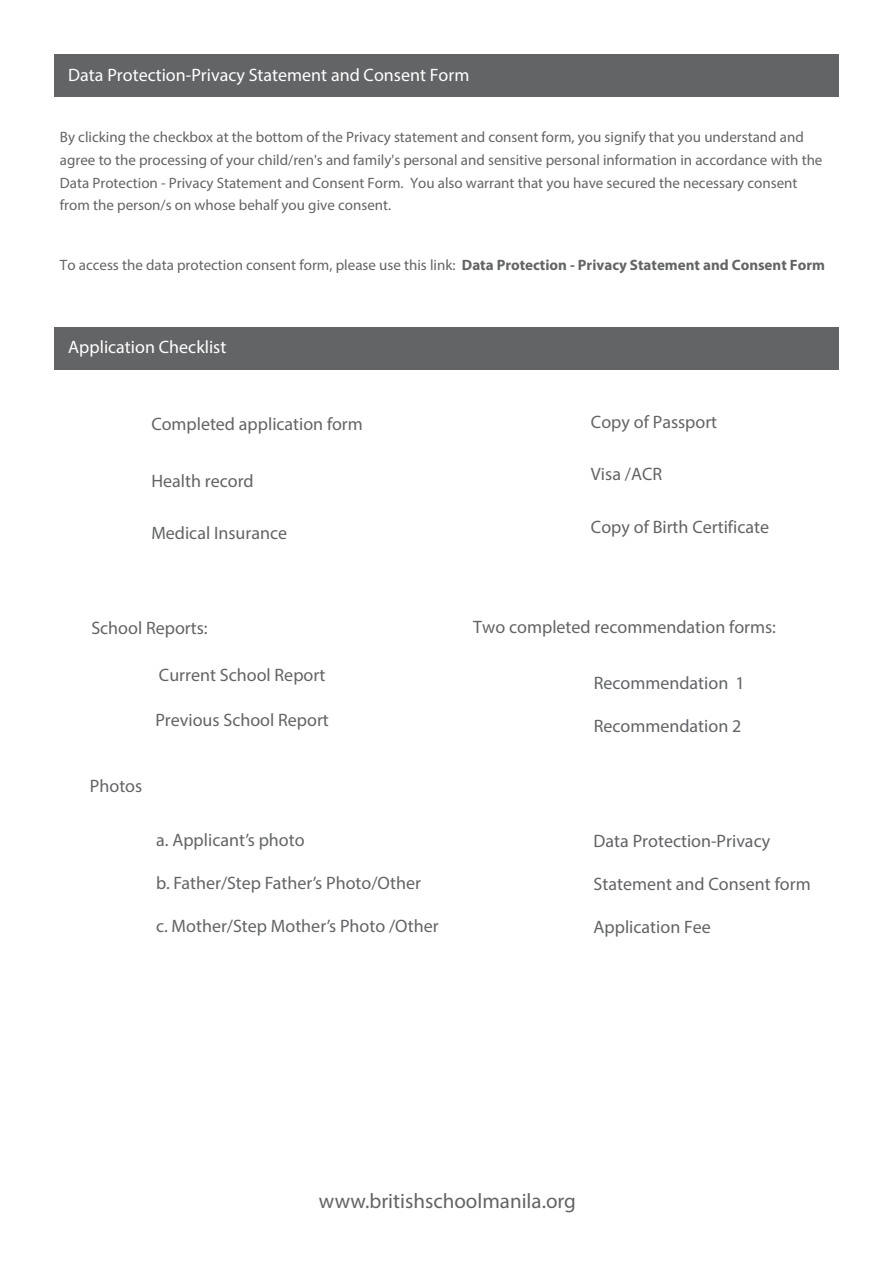
<style>
.page{position:relative;width:893px;height:1263px;background:#fff}
.page>*{position:absolute;margin:0;border:0;box-sizing:border-box;transform-origin:0 0}
.t1{font:21px "Myriad Pro";color:#636466}
.t2{font:18px "Myriad Pro";color:#636466}
.t3{font:18px "Myriad Pro";color:#626366}
.t4{font:18px "Myriad Pro";color:#fff}
.t5{font:15px/22.6px "Myriad Pro";color:#636466}
.s1{font-weight:700}
</style>
<div class="page">
<div style="left:54px;top:54px;width:785px;height:43px;background:#636466"></div>
<div style="left:54px;top:327px;width:785px;height:43px;background:#636466"></div>
<p class="t4" style="left:68px;top:64px;width:403px">Data Protection-Privacy Statement and Consent Form</p>
<p class="t5" style="left:60px;top:125px;width:764px">By clicking the checkbox at the bottom of the Privacy statement and consent form, you signify that you understand and agree to the processing of your child/ren's and family's personal and sensitive personal information in accordance with the Data Protection - Privacy Statement and Consent Form. You also warrant that you have secured the necessary consent from the person/s on whose behalf you give consent.</p>
<p class="t5" style="left:60px;top:253px;width:767px">To access the data protection consent form, please use this link: <span class="s1">Data Protection - Privacy Statement and Consent Form</span></p>
<p class="t4" style="left:68px;top:336px;width:160px">Application Checklist</p>
<p class="t2" style="left:151px;top:413px;width:213px">Completed application form</p>
<p class="t2" style="left:151px;top:470px;width:104px">Health record</p>
<p class="t2" style="left:151px;top:522px;width:137px">Medical Insurance</p>
<p class="t2" style="left:91px;top:617px;width:118px">School Reports:</p>
<p class="t2" style="left:159px;top:664px;width:168px">Current School Report</p>
<p class="t2" style="left:155px;top:709px;width:175px">Previous School Report</p>
<p class="t2" style="left:90px;top:775px;width:54px">Photos</p>
<p class="t2" style="left:156px;top:829px;width:150px">a. Applicant’s photo</p>
<p class="t2" style="left:156px;top:872px;width:266px">b. Father/Step Father’s Photo/Other</p>
<p class="t2" style="left:156px;top:915px;width:284px">c. Mother/Step Mother’s Photo /Other</p>
<p class="t2" style="left:591px;top:411px;width:128px">Copy of Passport</p>
<p class="t2" style="left:591px;top:463px;width:73px">Visa /ACR</p>
<p class="t2" style="left:591px;top:516px;width:180px">Copy of Birth Certificate</p>
<p class="t2" style="left:473px;top:616px;width:304px">Two completed recommendation forms:</p>
<p class="t3" style="left:594px;top:672px;width:152px">Recommendation 1</p>
<p class="t3" style="left:594px;top:715px;width:149px">Recommendation 2</p>
<p class="t3" style="left:594px;top:830px;width:178px">Data Protection-Privacy</p>
<p class="t3" style="left:594px;top:873px;width:219px">Statement and Consent form</p>
<p class="t3" style="left:594px;top:916px;width:119px">Application Fee</p>
<h1 class="t1" style="left:319px;top:1188px;width:259px">www.britishschoolmanila.org</h1>
</div>
